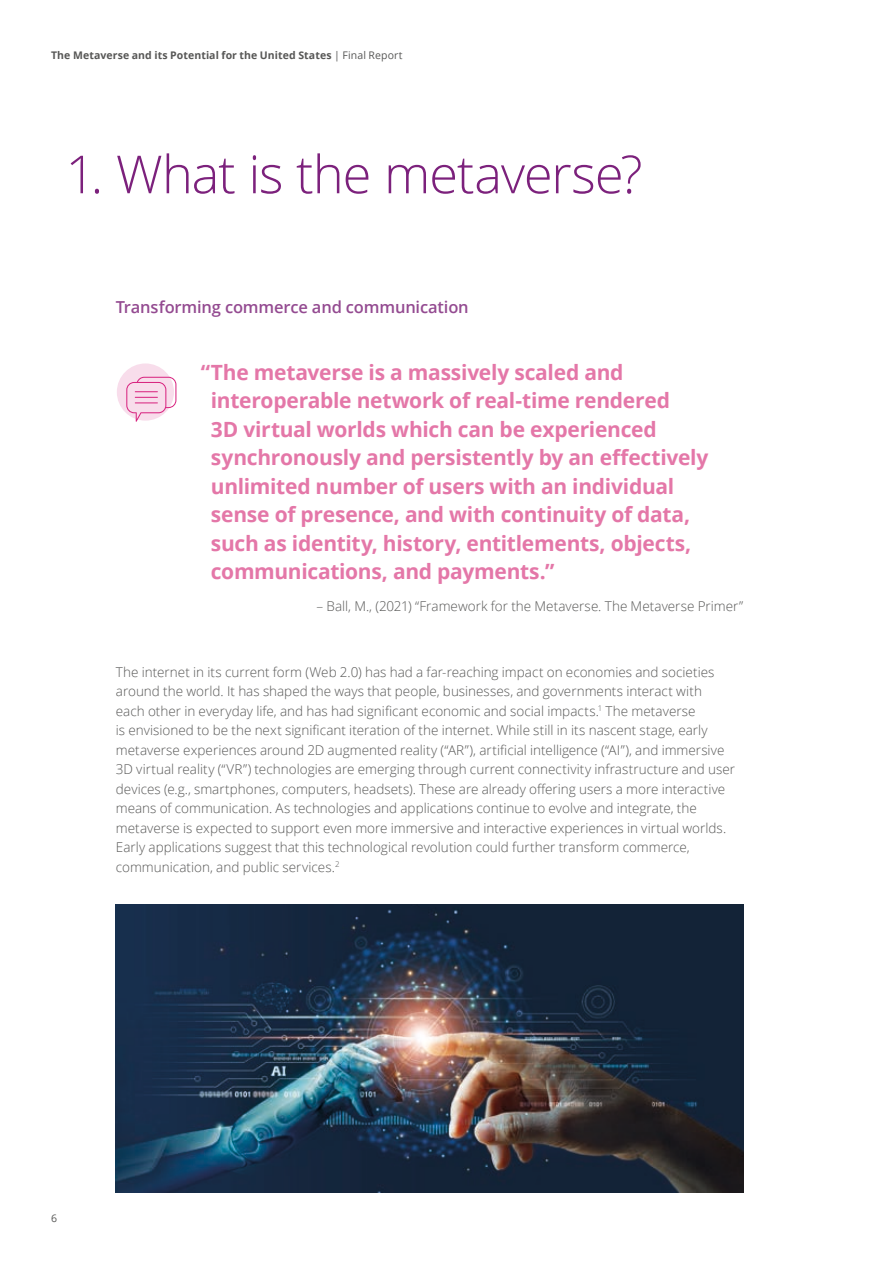
<style>
.page{position:relative;width:893px;height:1263px;background:#fff}
.page>*{position:absolute;margin:0;border:0;box-sizing:border-box;transform-origin:0 0}
.Story_heading_light{font:300 52.5px "Open Sans";letter-spacing:-.02em;color:#7c217c}
.People_Quote{font:700 21px/28.5px "Open Sans";letter-spacing:-.015em;color:#e477a8}
.StandFirst{font:600 16.5px "Open Sans";letter-spacing:-.01em;color:#944b91}
.Body_copy__8_5_12pt{font:300 13.5px/19.5px "Open Sans";color:#575756}
.t1{font:700 10.5px "Open Sans";letter-spacing:.01em;color:#575756}
.t2{font:10.5px "Open Sans";color:#575756}
.s1{font-weight:400}
</style>
<div class="page">
<svg style="left:117px;top:364px;width:60px;height:58px"></svg>
<img style="left:116px;top:905px;width:627px;height:287px">
<p class="t1" style="left:51px;top:48px;width:353px">The Metaverse and its Potential for the United States <span class="s1">| Final Report</span></p>
<p class="Story_heading_light" style="left:66px;top:138px;width:578px">1. What is the metaverse?</p>
<p class="StandFirst" style="left:116px;top:296px;width:354px">Transforming commerce and communication</p>
<p class="People_Quote" style="left:211px;top:357px;width:499px;text-indent:-10px">“The metaverse is a massively scaled and interoperable network of real‑time rendered<br>3D virtual worlds which can be experienced synchronously and persistently by an effectively unlimited number of users with an individual sense of presence, and with continuity of data, such as identity, history, entitlements, objects, communications, and payments.”</p>
<p class="Body_copy__8_5_12pt" style="left:316px;top:596px;width:428px">– Ball, M., (2021) “Framework for the Metaverse. The Metaverse Primer”</p>
<p class="Body_copy__8_5_12pt" style="left:116px;top:662px;width:621px">The internet in its current form (Web 2.0) has had a far‑reaching impact on economies and societies around the world. It has shaped the ways that people, businesses, and governments interact with<br>each other in everyday life, and has had significant economic and social impacts.<sup>1</sup> The metaverse<br>is envisioned to be the next significant iteration of the internet. While still in its nascent stage, early metaverse experiences around 2D augmented reality (“AR”), artificial intelligence (“AI”), and immersive 3D virtual reality (“VR”) technologies are emerging through current connectivity infrastructure and user devices (e.g., smartphones, computers, headsets). These are already offering users a more interactive means of communication. As technologies and applications continue to evolve and integrate, the metaverse is expected to support even more immersive and interactive experiences in virtual worlds.<br>Early applications suggest that this technological revolution could further transform commerce, communication, and public services.<sup>2</sup></p>
<p class="t2" style="left:51px;top:1211px;width:8px">6</p>
</div>
